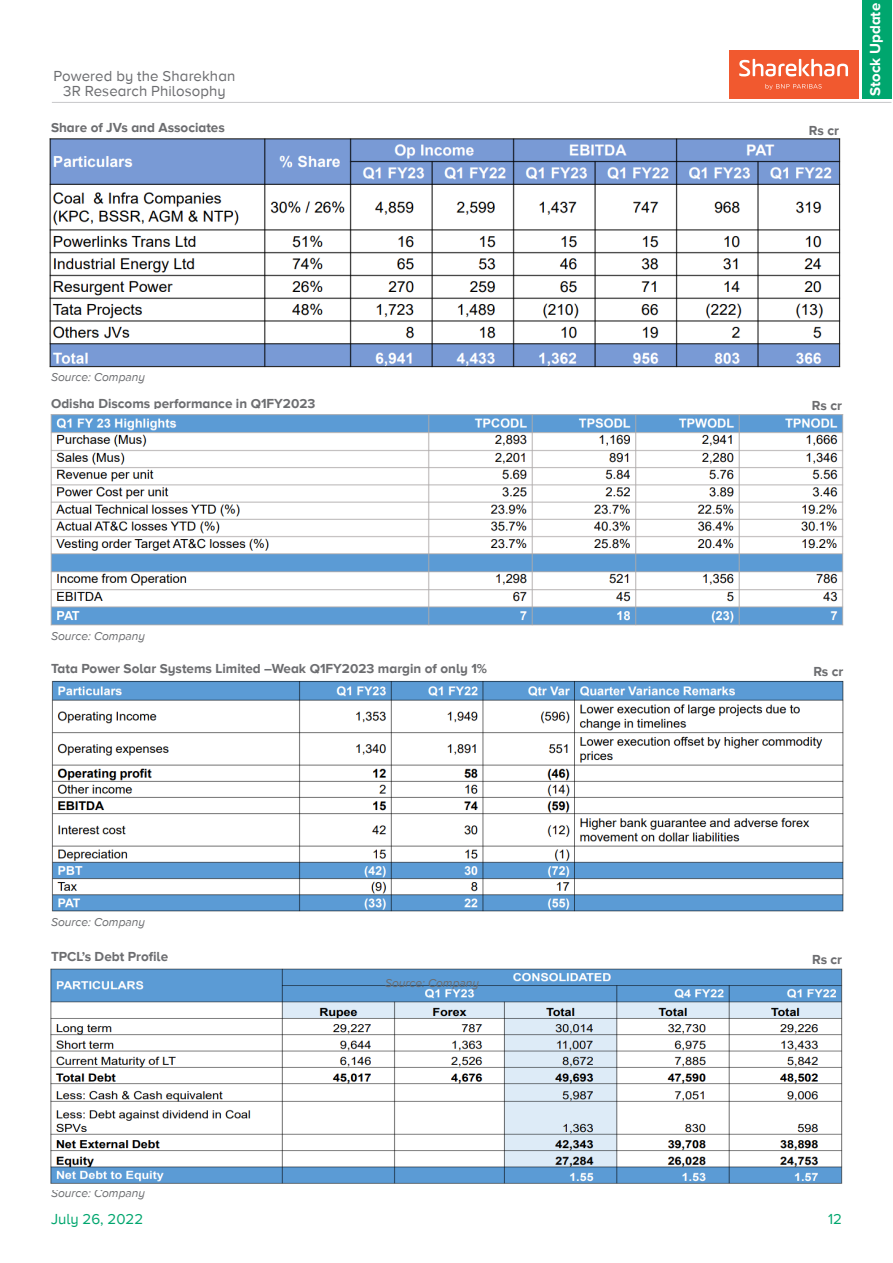
<style>
.page{position:relative;width:893px;height:1263px;background:#fff}
.page>*{position:absolute;margin:0;border:0;box-sizing:border-box;transform-origin:0 0}
.t1{font:15px/15px "Proxima Nova A";letter-spacing:.005em;color:#6c6d70;text-align:center}
.t2{font:15px "Proxima Nova A";color:#00a66e}
.t3{font:700 15px "Proxima Nova A";color:#fff}
.t4{font:700 13.5px "Proxima Nova A";color:#6c6d70}
.t5{font:italic 12px "Proxima Nova A";color:#6c6d70}
</style>
<div class="page">
<hr style="left:52px;top:102px;width:839px;height:1px;background:#c7c8ca">
<div style="left:729px;top:50px;width:129px;height:49px;background:#f1592f"></div>
<svg style="left:739px;top:59px;width:109px;height:17px"></svg>
<svg style="left:765px;top:84px;width:57px;height:6px"></svg>
<div style="left:862px;top:0;width:29px;height:99px;background:#00a66e"></div>
<img style="left:50px;top:414px;width:794px;height:212px">
<img style="left:49px;top:138px;width:792px;height:230px">
<img style="left:50px;top:968px;width:793px;height:216px">
<img style="left:51px;top:680px;width:793px;height:232px">
<p class="t1" style="left:53px;top:68px;width:183px">Powered by the Sharekhan<br>3R Research Philosophy</p>
<p class="t4" style="left:51px;top:119px;width:175px">Share of JVs and Associates</p>
<p class="t5" style="left:51px;top:370px;width:96px">Source: Company</p>
<p class="t4" style="left:51px;top:396px;width:266px">Odisha Discoms performance in Q1FY2023</p>
<p class="t5" style="left:51px;top:629px;width:96px">Source: Company</p>
<p class="t4" style="left:51px;top:661px;width:438px">Tata Power Solar Systems Limited –Weak Q1FY2023 margin of only 1%</p>
<p class="t4" style="left:809px;top:123px;width:32px">Rs cr</p>
<p class="t3" style="left:867px;top:96px;width:94px;rotate:-90deg">Stock Update</p>
<p class="t4" style="left:812px;top:398px;width:32px">Rs cr</p>
<p class="t4" style="left:813px;top:664px;width:32px">Rs cr</p>
<p class="t5" style="left:51px;top:915px;width:96px">Source: Company</p>
<p class="t4" style="left:51px;top:949px;width:119px">TPCL’s Debt Profile</p>
<p class="t5" style="left:51px;top:1186px;width:96px">Source: Company</p>
<p class="t5" style="left:385px;top:976px;width:96px">Source: Company</p>
<p class="t4" style="left:812px;top:952px;width:32px">Rs cr</p>
<p class="t2" style="left:51px;top:1210px;width:94px">July 26, 2022</p>
<p class="t2" style="left:828px;top:1210px;width:15px">12</p>
</div>
